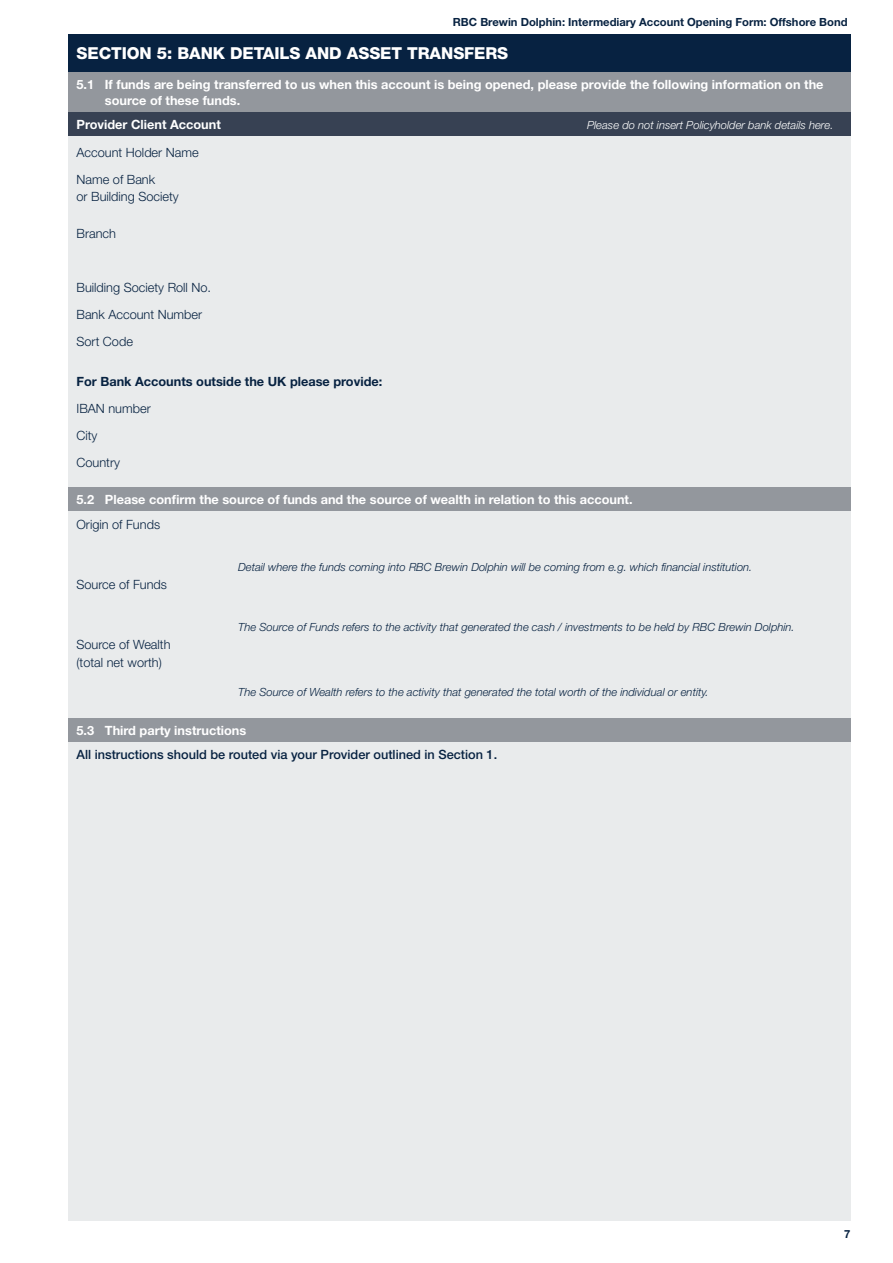
<style>
.page{position:relative;width:893px;height:1263px;background:#fff}
.page>*{position:absolute;margin:0;border:0;box-sizing:border-box;transform-origin:0 0}
.t1{font:800 16.5px "Helvetica Neue LT Std";letter-spacing:-.005em;color:#fff}
.t2{font:700 12.75px/16.5px "Helvetica Neue LT Std";color:#fff}
.t3{font:300 12.75px/27px "Helvetica Neue LT Std";color:#072241}
.t4{font:500 12.75px "Helvetica Neue LT Std";color:#072241}
.t5{font:700 12.75px "Helvetica Neue LT Std";color:#072241}
.t6{font:italic 300 11.25px "Helvetica Neue LT Std";color:#072241}
.t7{font:700 11.25px "Helvetica Neue LT Std";color:#072241}
.t8{font:italic 300 11.25px "Helvetica Neue LT Std";color:#fff}
</style>
<div class="page">
<div style="left:68px;top:34px;width:782px;height:1186px;background:#e9ebec"></div>
<div style="left:68px;top:34px;width:782px;height:38px;background:#072241"></div>
<div style="left:68px;top:72px;width:782px;height:41px;background:#93979d"></div>
<div style="left:68px;top:113px;width:782px;height:23px;background:#374153"></div>
<div style="left:68px;top:488px;width:782px;height:23px;background:#93979d"></div>
<div style="left:68px;top:719px;width:782px;height:23px;background:#93979d"></div>
<p class="t7" style="left:453px;top:15px;width:396px">RBC Brewin Dolphin: Intermediary Account Opening Form: Offshore Bond</p>
<h1 class="t1" style="left:77px;top:43px;width:433px">SECTION 5: BANK DETAILS AND ASSET TRANSFERS</h1>
<p class="t2" style="left:105px;top:76px;width:720px;text-indent:-28px">5.1 If funds are being transferred to us when this account is being opened, please provide the following information on the source of these funds.</p>
<p class="t2" style="left:77px;top:116px;width:146px">Provider Client Account</p>
<p class="t8" style="left:587px;top:118px;width:248px">Please do not insert Policyholder bank details here.</p>
<p class="t3" style="left:77px;top:139px;width:124px">Account Holder Name<br>Name of Bank</p>
<p class="t3" style="left:77px;top:182px;width:104px">or Building Society</p>
<p class="t3" style="left:77px;top:220px;width:41px">Branch</p>
<p class="t3" style="left:77px;top:274px;width:136px">Building Society Roll No.<br>Bank Account Number<br>Sort Code</p>
<p class="t5" style="left:77px;top:374px;width:307px">For Bank Accounts outside the UK please provide:</p>
<p class="t3" style="left:77px;top:395px;width:76px">IBAN number<br>City<br>Country</p>
<p class="t2" style="left:77px;top:491px;width:558px">5.2 Please confirm the source of funds and the source of wealth in relation to this account.</p>
<p class="t3" style="left:77px;top:511px;width:85px">Origin of Funds</p>
<p class="t6" style="left:238px;top:560px;width:516px">Detail where the funds coming into RBC Brewin Dolphin will be coming from e.g. which financial institution.</p>
<p class="t3" style="left:77px;top:571px;width:92px">Source of Funds</p>
<p class="t6" style="left:238px;top:620px;width:558px">The Source of Funds refers to the activity that generated the cash / investments to be held by RBC Brewin Dolphin.</p>
<p class="t3" style="left:77px;top:635px;width:96px;line-height:18px">Source of Wealth (total net worth)</p>
<p class="t6" style="left:238px;top:685px;width:472px">The Source of Wealth refers to the activity that generated the total worth of the individual or entity.</p>
<p class="t2" style="left:77px;top:722px;width:171px">5.3 Third party instructions</p>
<p class="t4" style="left:77px;top:746px;width:422px">All instructions should be routed via your Provider outlined in Section 1.</p>
<p class="t7" style="left:844px;top:1227px;width:8px">7</p>
</div>
